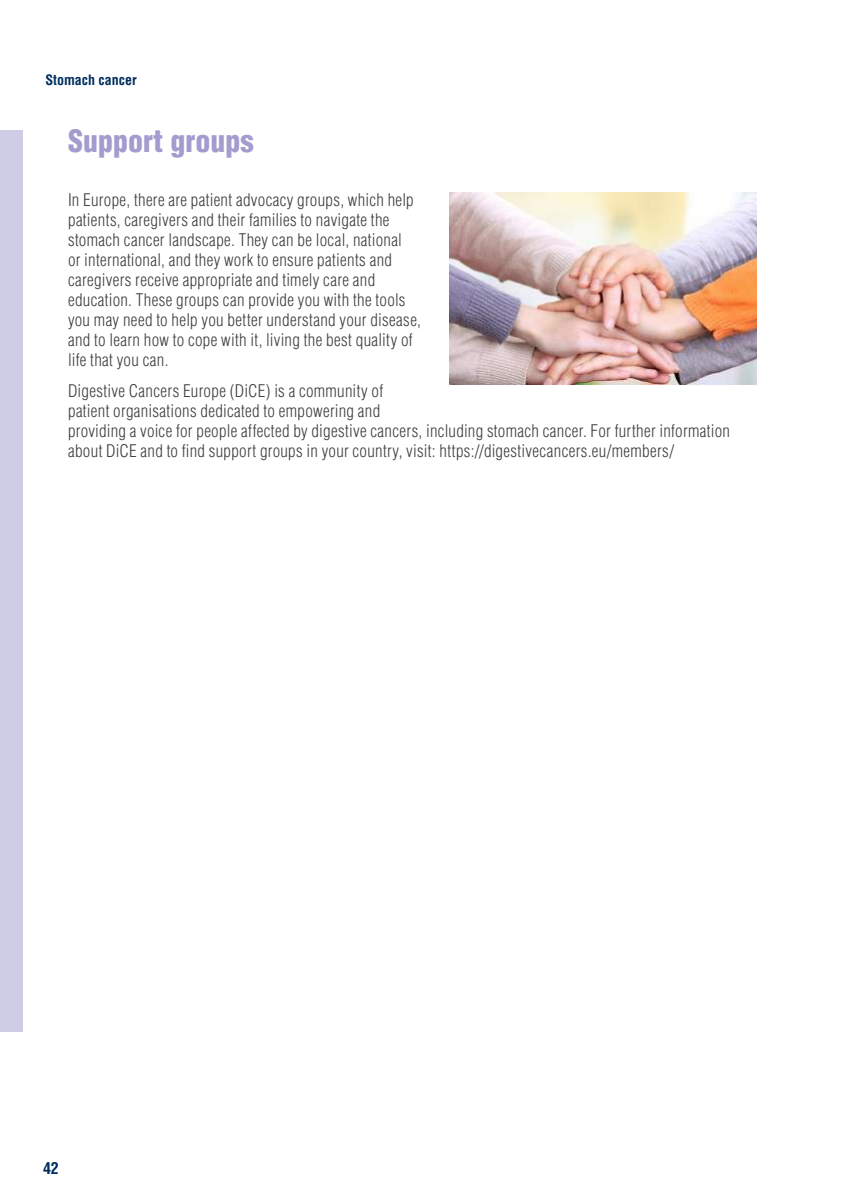
<style>
.page{position:relative;width:842px;height:1191px;background:#fff}
.page>*{position:absolute;margin:0;border:0;box-sizing:border-box;transform-origin:0 0}
.t1{font:900 condensed 30px "Helvetica LT Std";color:#a39ccf}
.t2{font:300 condensed 17px/20px "Helvetica LT Std";letter-spacing:.02em;color:#3e3e3f}
.t3{font:700 condensed 16px "Helvetica LT Std";color:#002e5e}
.t4{font:700 condensed 14px "Helvetica LT Std";color:#002e5e}
</style>
<div class="page">
<div style="left:0;top:130px;width:23px;height:902px;background:#cfcce6"></div>
<img style="left:449px;top:192px;width:308px;height:192px">
<p class="t4" style="left:45px;top:71px;width:93px">Stomach cancer</p>
<h1 class="t1" style="left:68px;top:122px;width:187px">Support groups</h1>
<p class="t2" style="left:68px;top:190px;width:354px">In Europe, there are patient advocacy groups, which help patients, caregivers and their families to navigate the stomach cancer landscape. They can be local, national<br>or international, and they work to ensure patients and caregivers receive appropriate and timely care and education. These groups can provide you with the tools you may need to help you better understand your disease, and to learn how to cope with it, living the best quality of life that you can.</p>
<p class="t2" style="left:68px;top:381px;width:663px">Digestive Cancers Europe (DiCE) is a community of<br>patient organisations dedicated to empowering and<br>providing a voice for people affected by digestive cancers, including stomach cancer. For further information about DiCE and to find support groups in your country, visit: https://digestivecancers.eu/members/</p>
<p class="t3" style="left:43px;top:1158px;width:17px">42</p>
</div>
